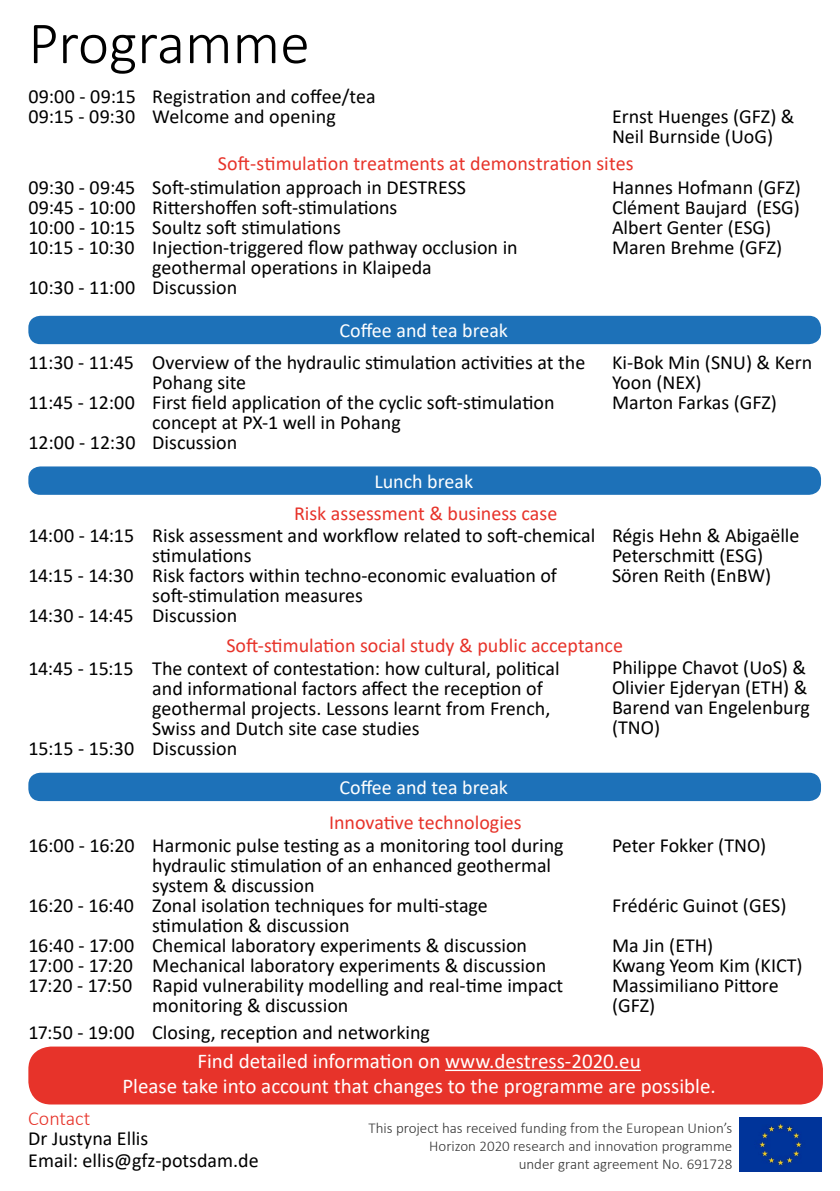
<style>
.page{position:relative;width:840px;height:1191px;background:#fff}
.page>*{position:absolute;margin:0;border:0;box-sizing:border-box;transform-origin:0 0}
.t1{font:300 60px "Calibri";color:#000}
.t2{font:21px/25.2px "Calibri";color:#fff;text-align:center}
.t3{font:20px/20px "Calibri";color:#000}
.t4{font:20px "Calibri";color:#e7332a}
.t5{font:20px "Calibri";color:#fff}
.t6{font:20px/20px "Calibri";letter-spacing:-.02em;color:#000}
.t7{font:300 20px "Calibri";color:#e7332a}
.t8{font:300 15px/18px "Calibri";color:#000;text-align:right}
</style>
<div class="page">
<img style="left:739px;top:1117px;width:81px;height:54px">
<div style="left:28px;top:316px;width:792px;height:28px;background:#1d71b8;border-radius:12px"></div>
<div style="left:28px;top:1046px;width:794px;height:58px;background:#e7332a;border-radius:23px"></div>
<hr style="left:445px;top:1069px;width:195px;height:2px;background:#fff">
<div style="left:28px;top:772px;width:792px;height:29px;background:#1d71b8;border-radius:12px"></div>
<div style="left:28px;top:466px;width:792px;height:29px;background:#1d71b8;border-radius:12px"></div>
<h1 class="t1" style="left:28px;top:6px;width:283px">Programme</h1>
<p class="t3" style="left:28px;top:86px;width:109px">09:00 - 09:15<br>09:15 - 09:30</p>
<p class="t3" style="left:28px;top:176px;width:109px;text-align:justify">09:30 - 09:45<br>09:45 - 10:00<br>10:00 - 10:15<br>10:15 - 10:30</p>
<p class="t3" style="left:28px;top:276px;width:108px">10:30 - 11:00</p>
<p class="t3" style="left:28px;top:342px;width:109px;line-height:40px;text-align:justify">11:30 - 11:45<br>11:45 - 12:00<br>12:00 - 12:30</p>
<p class="t3" style="left:28px;top:515px;width:107px;line-height:40px;text-align:justify">14:00 - 14:15<br>14:15 - 14:30<br>14:30 - 14:45</p>
<p class="t3" style="left:28px;top:657px;width:107px">14:45 - 15:15</p>
<p class="t3" style="left:28px;top:737px;width:107px">15:15 - 15:30</p>
<p class="t3" style="left:152px;top:86px;width:225px">Registration and coffee/tea<br>Welcome and opening</p>
<p class="t4" style="left:218px;top:149px;width:417px">Soft-stimulation treatments at demonstration sites</p>
<p class="t3" style="left:611px;top:106px;width:184px">Ernst Huenges (GFZ) &amp;<br>Neil Burnside (UoG)</p>
<p class="t3" style="left:611px;top:176px;width:190px">Hannes Hofmann (GFZ)<br>Clément Baujard (ESG)<br>Albert Genter (ESG)<br>Maren Brehme (GFZ)</p>
<p class="t3" style="left:152px;top:176px;width:367px">Soft-stimulation approach in DESTRESS<br>Rittershoffen soft-stimulations<br>Soultz soft stimulations<br>Injection-triggered flow pathway occlusion in geothermal operations in Klaipeda<br>Discussion</p>
<p class="t5" style="left:339px;top:317px;width:170px">Coffee and tea break</p>
<p class="t3" style="left:152px;top:352px;width:434px">Overview of the hydraulic stimulation activities at the Pohang site<br>First field application of the cyclic soft-stimulation concept at PX-1 well in Pohang<br>Discussion</p>
<p class="t3" style="left:611px;top:352px;width:202px">Ki-Bok Min (SNU) &amp; Kern<br>Yoon (NEX)<br>Marton Farkas (GFZ)</p>
<p class="t5" style="left:374px;top:467px;width:100px">Lunch break</p>
<p class="t4" style="left:294px;top:499px;width:265px">Risk assessment &amp; business case</p>
<p class="t3" style="left:152px;top:525px;width:444px">Risk assessment and workflow related to soft-chemical stimulations<br>Risk factors within techno-economic evaluation of soft-stimulation measures<br>Discussion</p>
<p class="t3" style="left:611px;top:525px;width:189px">Régis Hehn &amp; Abigaëlle<br>Peterschmitt (ESG)<br>Sören Reith (EnBW)</p>
<p class="t4" style="left:226px;top:631px;width:398px">Soft-stimulation social study &amp; public acceptance</p>
<p class="t3" style="left:152px;top:657px;width:408px">The context of contestation: how cultural, political and informational factors affect the reception of geothermal projects. Lessons learnt from French, Swiss and Dutch site case studies<br>Discussion</p>
<p class="t3" style="left:611px;top:657px;width:199px">Philippe Chavot (UoS) &amp;<br>Olivier Ejderyan (ETH) &amp;<br>Barend van Engelenburg (TNO)</p>
<p class="t5" style="left:339px;top:774px;width:170px">Coffee and tea break</p>
<p class="t4" style="left:329px;top:808px;width:194px">Innovative technologies</p>
<p class="t3" style="left:152px;top:834px;width:413px">Harmonic pulse testing as a monitoring tool during hydraulic stimulation of an enhanced geothermal system &amp; discussion<br>Zonal isolation techniques for multi-stage stimulation &amp; discussion<br>Chemical laboratory experiments &amp; discussion Mechanical laboratory experiments &amp; discussion Rapid vulnerability modelling and real-time impact monitoring &amp; discussion</p>
<p class="t3" style="left:611px;top:834px;width:156px">Peter Fokker (TNO)</p>
<p class="t3" style="left:28px;top:835px;width:108px">16:00 - 16:20</p>
<p class="t3" style="left:611px;top:884px;width:176px;line-height:40px">Frédéric Guinot (GES)<br>Ma Jin (ETH)</p>
<p class="t3" style="left:611px;top:954px;width:192px">Kwang Yeom Kim (KICT)<br>Massimiliano Pittore (GFZ)</p>
<p class="t3" style="left:28px;top:885px;width:107px;line-height:40px">16:20 - 16:40<br>16:40 - 17:00</p>
<p class="t6" style="left:28px;top:955px;width:106px">17:00 - 17:20<br>17:20 - 17:50</p>
<p class="t3" style="left:28px;top:1021px;width:403px">17:50 - 19:00 Closing, reception and networking</p>
<p class="t2" style="left:122px;top:1047px;width:594px">Find detailed information on www.destress-2020.eu<br>Please take into account that changes to the programme are possible.</p>
<p class="t7" style="left:28px;top:1106px;width:64px">Contact</p>
<p class="t3" style="left:28px;top:1127px;width:232px;line-height:22px">Dr Justyna Ellis<br>Email: ellis@gfz-potsdam.de</p>
<p class="t8" style="left:368px;top:1118px;width:365px">This project has received funding from the European Union’s<br>Horizon 2020 research and innovation programme<br>under grant agreement No. 691728</p>
</div>
